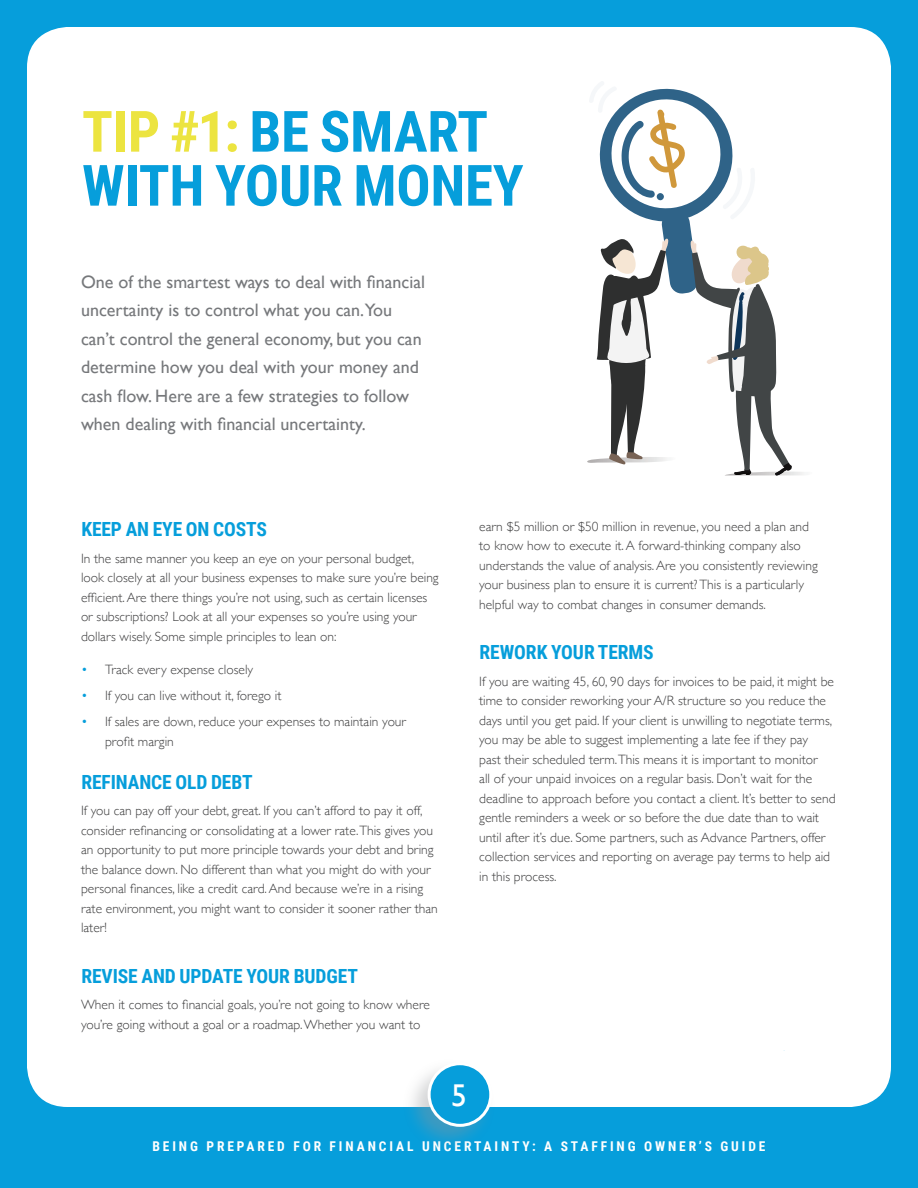
<style>
.page{position:relative;width:918px;height:1188px;background:#069edb}
.page>*{position:absolute;margin:0;border:0;box-sizing:border-box;transform-origin:0 0}
.t1{font:700 57px/54px "Roboto Condensed";letter-spacing:-.005em;color:#069edb}
.t2{font:31.5px "Gill Sans";color:#fff}
.Subhead_Small{font:700 19.5px "Roboto Condensed";letter-spacing:-.005em;color:#069edb}
.Deck_Grey{font:18px/28.5px "Gill Sans";color:#76787b}
.Body_Copy{font:300 13.5px/19.5px "Gill Sans";color:#3e3e3f}
.t3{font:700 13.5px "Roboto Condensed";letter-spacing:.215em;color:#fff}
.s1{color:#ece440}
.s2{color:#069edb}
</style>
<div class="page">
<div style="left:27px;top:27px;width:864px;height:1080px;background:#fff;border-radius:40px"></div>
<svg style="left:587px;top:88px;width:217px;height:387px"></svg>
<div style="left:402px;top:1058px;width:94px;height:94px;background:#939598;opacity:.4"></div>
<div style="left:429px;top:1064px;width:62px;height:61px;background:#069edb;border-radius:50%"></div>
<div style="left:428px;top:1062px;width:64px;height:65px;border:3px solid #fff;border-radius:50%"></div>
<p class="t1" style="left:82px;top:102px;width:443px"><span class="s1">TIP #1:</span> BE SMART<br>WITH YOUR MONEY</p>
<p class="Deck_Grey" style="left:81px;top:267px;width:346px">One of the smartest ways to deal with financial uncertainty is to control what you can.You can’t control the general economy, but you can determine how you deal with your money and cash flow. Here are a few strategies to follow when dealing with financial uncertainty.</p>
<p class="Subhead_Small" style="left:81px;top:516px;width:187px">KEEP AN EYE ON COSTS</p>
<p class="Body_Copy" style="left:81px;top:548px;width:359px">In the same manner you keep an eye on your personal budget, look closely at all your business expenses to make sure you’re being efficient. Are there things you’re not using, such as certain licenses or subscriptions? Look at all your expenses so you’re using your dollars wisely. Some simple principles to lean on:</p>
<p class="Body_Copy" style="left:81px;top:659px;width:174px"><span class="s2">•</span> Track every expense closely</p>
<p class="Body_Copy" style="left:81px;top:685px;width:202px"><span class="s2">•</span> If you can live without it, forego it</p>
<p class="Body_Copy" style="left:105px;top:711px;width:303px;text-indent:-24px"><span class="s2">•</span> If sales are down, reduce your expenses to maintain your profit margin</p>
<p class="Subhead_Small" style="left:81px;top:769px;width:173px">REFINANCE OLD DEBT</p>
<p class="Body_Copy" style="left:81px;top:801px;width:358px">If you can pay off your debt, great. If you can’t afford to pay it off, consider refinancing or consolidating at a lower rate.This gives you an opportunity to put more principle towards your debt and bring the balance down. No different than what you might do with your personal finances, like a credit card. And because we’re in a rising rate environment, you might want to consider it sooner rather than later!</p>
<p class="Subhead_Small" style="left:81px;top:962px;width:278px">REVISE AND UPDATE YOUR BUDGET</p>
<p class="Body_Copy" style="left:81px;top:994px;width:351px">When it comes to financial goals, you’re not going to know where you’re going without a goal or a roadmap. Whether you want to</p>
<p class="Body_Copy" style="left:479px;top:516px;width:340px">earn $5 million or $50 million in revenue, you need a plan and to know how to execute it. A forward-thinking company also understands the value of analysis. Are you consistently reviewing your business plan to ensure it is current? This is a particularly helpful way to combat changes in consumer demands.</p>
<p class="Subhead_Small" style="left:480px;top:639px;width:176px">REWORK YOUR TERMS</p>
<p class="Body_Copy" style="left:479px;top:671px;width:358px">If you are waiting 45, 60, 90 days for invoices to be paid, it might be time to consider reworking your A/R structure so you reduce the days until you get paid. If your client is unwilling to negotiate terms, you may be able to suggest implementing a late fee if they pay<br>past their scheduled term.This means it is important to monitor<br>all of your unpaid invoices on a regular basis. Don’t wait for the deadline to approach before you contact a client. It’s better to send gentle reminders a week or so before the due date than to wait until after it’s due. Some partners, such as Advance Partners, offer collection services and reporting on average pay terms to help aid in this process.</p>
<h2 class="t2" style="left:451px;top:1077px;width:17px">5</h2>
<p class="t3" style="left:152px;top:1137px;width:615px">BEING PREPARED FOR FINANCIAL UNCERTAINTY: A STAFFING OWNER’S GUIDE</p>
</div>
